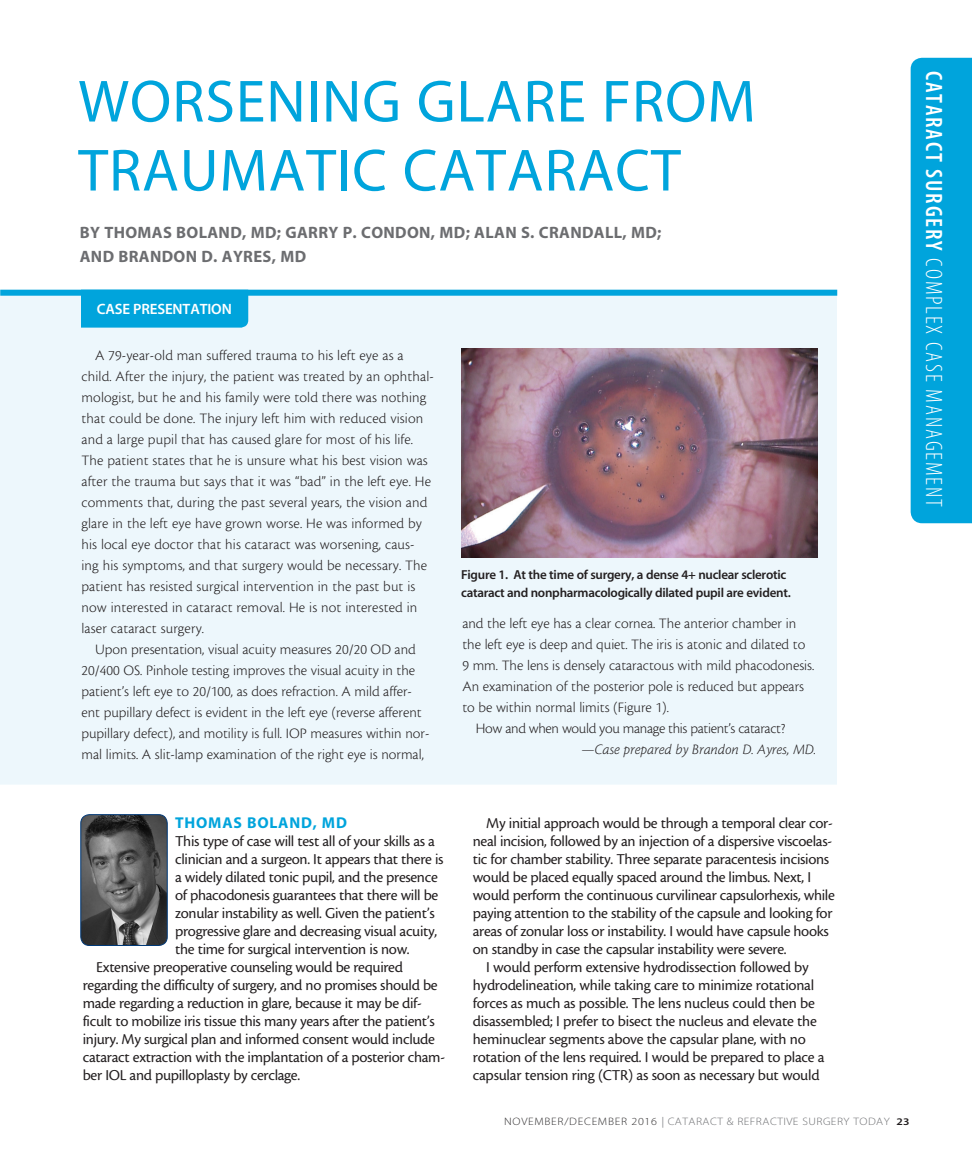
<style>
.page{position:relative;width:972px;height:1161px;background:#fff}
.page>*{position:absolute;margin:0;border:0;box-sizing:border-box;transform-origin:0 0}
.headline{font:60px/69px "Myriad MM 400 600";letter-spacing:.015em;color:#00a4dc}
.t1{font:23.7px "Myriad MM 215 300";letter-spacing:.075em;color:#fff}
.author{font:16.5px "Myriad MM 700 600";letter-spacing:.02em;color:#6c6d70}
.body{font:15.75px/18px "Cronos MM 408 10";letter-spacing:-.02em;color:#231f20}
.body_first{font:15.75px/18px "Cronos MM 408 10";letter-spacing:-.02em;color:#231f20}
.subhead{font:15.75px "Myriad MM 700 600";letter-spacing:.05em;color:#00a4dc}
.sidebar_body{font:15px/21px "Cronos MM 250 10";letter-spacing:.01em;color:#231f20}
.sidebar_body-2{font:15px "Cronos MM 250 10";letter-spacing:-.02em;color:#231f20}
.sidebar_body-3{font:15px "Cronos MM It 250 10";color:#231f20}
.sidebar_body-4{font:15px "Myriad MM 565 600";letter-spacing:-.01em;color:#fff}
.t2{font:13.05px/18px "Myriad MM 565 600";letter-spacing:-.02em;color:#231f20}
.t3{font:10.8px "Myriad MM 215 600";letter-spacing:.04em;color:#6c6d70;scale:1.11 1}
.s1{font-family:"Myriad MM 565 300"}
.s2{color:#312f30}
.s3{font-family:"Myriad MM 400 600";color:#939598}
.s4{font-family:"Myriad MM 565 600";font-size:10.2px;color:#231f20}
</style>
<div class="page">
<div style="left:911px;top:58px;width:61px;height:465px;background:#00a4dc"></div>
<div style="left:0;top:296px;width:837px;height:489px;background:#edf7fc"></div>
<div style="left:81px;top:296px;width:167px;height:32px;background:#00a4dc"></div>
<img style="left:81px;top:815px;width:86px;height:130px">
<div style="left:80px;top:814px;width:88px;height:132px;border:1px solid #013a79;border-radius:9px"></div>
<img style="left:461px;top:348px;width:357px;height:210px">
<div style="left:0;top:290px;width:837px;height:6px;background:#00a4dc"></div>
<p class="headline" style="left:78px;top:70px;width:679px">WORSENING GLARE FROM<br>TRAUMATIC CATARACT</p>
<p class="author" style="left:80px;top:224px;width:583px">BY THOMAS BOLAND, MD; GARRY P. CONDON, MD; ALAN S. CRANDALL, MD;</p>
<p class="author" style="left:80px;top:248px;width:228px">AND BRANDON D. AYRES, MD</p>
<p class="sidebar_body-4" style="left:97px;top:302px;width:137px">CASE PRESENTATION</p>
<p class="sidebar_body" style="left:82px;top:346px;width:354px;text-indent:14px">A 79-year-old man suffered trauma to his left eye as a child. After the injury, the patient was treated by an ophthal&shy;mologist, but he and his family were told there was nothing that could be done. The injury left him with reduced vision and a large pupil that has caused glare for most of his life.<br>The patient states that he is unsure what his best vision was after the trauma but says that it was “bad” in the left eye. He comments that, during the past several years, the vision and glare in the left eye have grown worse. He was informed by his local eye doctor that his cataract was worsening, caus&shy;ing his symptoms, and that surgery would be necessary. The patient has resisted surgical intervention in the past but is now interested in cataract removal. He is not interested in laser cataract surgery.</p>
<p class="sidebar_body" style="left:82px;top:640px;width:349px;text-indent:14px">Upon presentation, visual acuity measures 20/20 OD and 20/400 OS. Pinhole testing improves the visual acuity in the patient’s left eye to 20/100, as does refraction. A mild affer&shy;ent pupillary defect is evident in the left eye (reverse afferent pupillary defect), and motility is full. IOP measures within nor&shy;mal limits. A slit-lamp examination of the right eye is normal,</p>
<p class="t2" style="left:461px;top:566px;width:331px">Figure 1. At the time of surgery, a dense 4+ nuclear sclerotic cataract and nonpharmacologically dilated pupil are evident.</p>
<p class="sidebar_body" style="left:462px;top:613px;width:353px">and the left eye has a clear cornea. The anterior chamber in the left eye is deep and quiet. The iris is atonic and dilated to 9 mm. The lens is densely cataractous with mild phacodonesis.<br>An examination of the posterior pole is reduced but appears to be within normal limits (Figure 1).</p>
<p class="sidebar_body-2" style="left:476px;top:721px;width:311px">How and when would you manage this patient’s cataract?</p>
<p class="sidebar_body-3" style="left:582px;top:741px;width:236px">—Case prepared by Brandon D. Ayres, MD.</p>
<h2 class="t1" style="left:946px;top:71px;width:438px;rotate:90deg"><span class="s1">CATARACT SURGERY</span> COMPLEX CASE MANAGEMENT</h2>
<p class="subhead" style="left:175px;top:815px;width:173px">THOMAS BOLAND, MD</p>
<p class="body_first" style="left:175px;top:832px;width:270px">This type of case will test all of your skills as a clinician and a surgeon. It appears that there is a widely dilated tonic pupil, and the presence of phacodonesis guarantees that there will be zonular instability as well. Given the patient’s progressive glare and decreasing visual acuity, the time for surgical intervention is now.</p>
<p class="body" style="left:83px;top:958px;width:364px;text-indent:14px">Extensive preoperative counseling would be required regarding the difficulty of surgery, and no promises should be made regarding a reduction in glare, because it may be dif&shy;ficult to mobilize iris tissue this many years after the patient’s injury. My surgical plan and informed consent would include cataract extraction with the implantation of a posterior cham&shy;ber IOL and pupilloplasty by cerclage.</p>
<p class="body" style="left:473px;top:814px;width:364px;text-indent:14px">My initial approach would be through a temporal clear cor&shy;neal incision, followed by an injection of a dispersive viscoelas&shy;tic for chamber stability. Three separate paracentesis incisions would be placed equally spaced around the limbus. Next, I would perform the continuous curvilinear capsulorhexis, while paying attention to the stability of the capsule and looking for areas of zonular loss or instability. I would have capsule hooks on standby in case the capsular instability were severe.</p>
<p class="body" style="left:473px;top:958px;width:353px;text-indent:14px">I would perform extensive hydrodissection followed by hydrodelineation, while taking care to minimize rotational forces as much as possible. The lens nucleus could then be disassembled; I prefer to bisect the nucleus and elevate the heminuclear segments above the capsular plane, with no rotation of the lens required. I would be prepared to place a capsular tension ring (CTR) as soon as necessary but would</p>
<p class="t3" style="left:504px;top:1116px;width:367px"><span class="s2">NOVEMBER/DECEMBER 2016</span> <span class="s3">|</span> CATARACT &amp; REFRACTIVE SURGERY TODAY <span class="s4">23</span></p>
</div>
